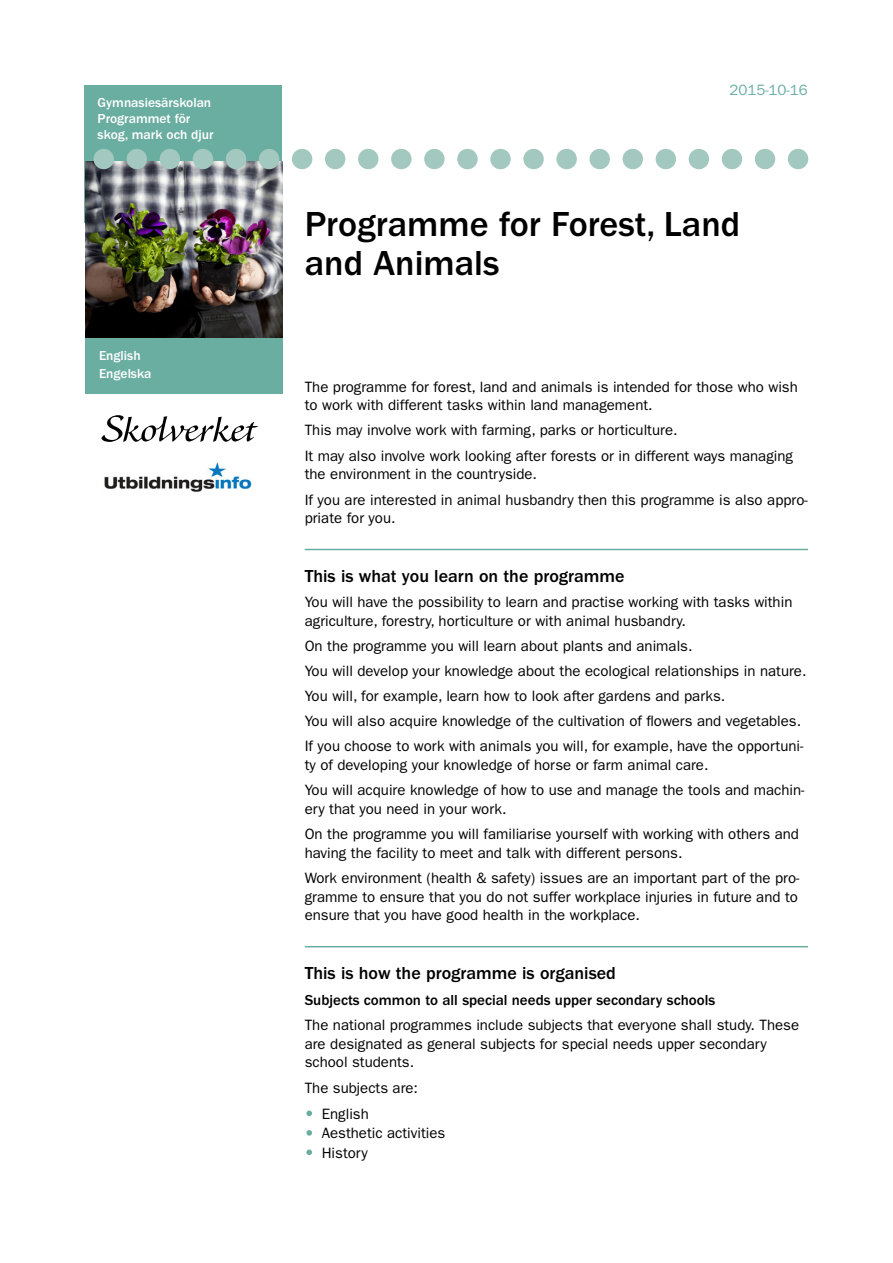
<style>
.page{position:relative;width:893px;height:1263px;background:#fff}
.page>*{position:absolute;margin:0;border:0;box-sizing:border-box;transform-origin:0 0}
.t1{font:500 36px/39px "ITC Franklin Gothic Std";color:#000}
.h2_2{font:500 18px "ITC Franklin Gothic Std";color:#000}
.b1{font:15px/18.8px "ITC Franklin Gothic Std";color:#000}
.t2{font:500 15px "ITC Franklin Gothic Std";color:#000}
.t3{font:15px "ITC Franklin Gothic Std";color:#6aada1}
.t4{font:500 13.5px/16.2px "ITC Franklin Gothic Std";color:#fff}
.s1{color:#6aada1}
</style>
<div class="page">
<div style="left:85px;top:85px;width:197px;height:137px;background:#6aada1"></div>
<div style="left:85px;top:319px;width:197px;height:75px;background:#6aada1"></div>
<svg style="left:101px;top:415px;width:157px;height:27px"></svg>
<img style="left:104px;top:462px;width:148px;height:31px">
<img style="left:85px;top:162px;width:197px;height:176px">
<hr style="left:305px;top:549px;width:503px;height:1px;background:#6aada1">
<hr style="left:305px;top:946px;width:503px;height:1px;background:#6aada1">
<svg style="left:306px;top:1110px;width:6px;height:6px"></svg>
<svg style="left:306px;top:1130px;width:6px;height:5px"></svg>
<svg style="left:306px;top:1149px;width:6px;height:6px"></svg>
<div style="left:127px;top:149px;width:20px;height:20px;background:#a2c8bf;border-radius:50%"></div>
<div style="left:656px;top:149px;width:20px;height:20px;background:#a2c8bf;border-radius:50%"></div>
<div style="left:391px;top:149px;width:20px;height:20px;background:#a2c8bf;border-radius:50%"></div>
<div style="left:259px;top:149px;width:20px;height:20px;background:#a2c8bf;border-radius:50%"></div>
<div style="left:788px;top:149px;width:20px;height:20px;background:#a2c8bf;border-radius:50%"></div>
<div style="left:523px;top:149px;width:21px;height:20px;background:#a2c8bf;border-radius:50%"></div>
<div style="left:193px;top:149px;width:20px;height:20px;background:#a2c8bf;border-radius:50%"></div>
<div style="left:722px;top:149px;width:20px;height:20px;background:#a2c8bf;border-radius:50%"></div>
<div style="left:457px;top:149px;width:21px;height:20px;background:#a2c8bf;border-radius:50%"></div>
<div style="left:325px;top:149px;width:20px;height:20px;background:#a2c8bf;border-radius:50%"></div>
<div style="left:589px;top:149px;width:21px;height:20px;background:#a2c8bf;border-radius:50%"></div>
<div style="left:160px;top:149px;width:20px;height:20px;background:#a2c8bf;border-radius:50%"></div>
<div style="left:94px;top:149px;width:20px;height:20px;background:#a2c8bf;border-radius:50%"></div>
<div style="left:689px;top:149px;width:20px;height:20px;background:#a2c8bf;border-radius:50%"></div>
<div style="left:424px;top:149px;width:21px;height:20px;background:#a2c8bf;border-radius:50%"></div>
<div style="left:292px;top:149px;width:20px;height:20px;background:#a2c8bf;border-radius:50%"></div>
<div style="left:556px;top:149px;width:21px;height:20px;background:#a2c8bf;border-radius:50%"></div>
<div style="left:226px;top:149px;width:20px;height:20px;background:#a2c8bf;border-radius:50%"></div>
<div style="left:755px;top:149px;width:20px;height:20px;background:#a2c8bf;border-radius:50%"></div>
<div style="left:490px;top:149px;width:21px;height:20px;background:#a2c8bf;border-radius:50%"></div>
<div style="left:358px;top:149px;width:20px;height:20px;background:#a2c8bf;border-radius:50%"></div>
<div style="left:623px;top:149px;width:20px;height:20px;background:#a2c8bf;border-radius:50%"></div>
<p class="t4" style="left:98px;top:95px;width:117px">Gymnasiesärskolan<br>Programmet för skog, mark och djur</p>
<p class="t4" style="left:99px;top:346px;width:54px;line-height:18px">English<br>Engelska</p>
<p class="t3" style="left:729px;top:82px;width:80px">2015-10-16</p>
<p class="t1" style="left:305px;top:205px;width:437px">Programme for Forest, Land and Animals</p>
<p class="b1" style="left:305px;top:377px;width:495px">The programme for forest, land and animals is intended for those who wish to work with different tasks within land management.</p>
<p class="b1" style="left:305px;top:421px;width:374px">This may involve work with farming, parks or horticulture.</p>
<p class="b1" style="left:305px;top:446px;width:490px">It may also involve work looking after forests or in different ways managing the environment in the countryside.</p>
<p class="b1" style="left:305px;top:490px;width:504px">If you are interested in animal husbandry then this programme is also appro&shy;priate for you.</p>
<p class="h2_2" style="left:305px;top:566px;width:321px">This is what you learn on the programme</p>
<p class="b1" style="left:305px;top:592px;width:489px">You will have the possibility to learn and practise working with tasks within agriculture, forestry, horticulture or with animal husbandry.</p>
<p class="b1" style="left:305px;top:636px;width:389px">On the programme you will learn about plants and animals.</p>
<p class="b1" style="left:305px;top:661px;width:503px">You will develop your knowledge about the ecological relationships in nature.</p>
<p class="b1" style="left:305px;top:687px;width:422px">You will, for example, learn how to look after gardens and parks.</p>
<p class="b1" style="left:305px;top:712px;width:498px">You will also acquire knowledge of the cultivation of flowers and vegetables.</p>
<p class="b1" style="left:305px;top:737px;width:500px">If you choose to work with animals you will, for example, have the opportuni&shy;ty of developing your knowledge of horse or farm animal care.</p>
<p class="b1" style="left:305px;top:781px;width:501px">You will acquire knowledge of how to use and manage the tools and machin&shy;ery that you need in your work.</p>
<p class="b1" style="left:305px;top:825px;width:496px">On the programme you will familiarise yourself with working with others and having the facility to meet and talk with different persons.</p>
<p class="b1" style="left:305px;top:868px;width:496px;text-align:justify">Work environment (health &amp; safety) issues are an important part of the pro&shy;gramme to ensure that you do not suffer workplace injuries in future and to ensure that you have good health in the workplace.</p>
<p class="h2_2" style="left:305px;top:963px;width:313px">This is how the programme is organised</p>
<p class="t2" style="left:305px;top:991px;width:412px">Subjects common to all special needs upper secondary schools</p>
<p class="b1" style="left:305px;top:1016px;width:496px">The national programmes include subjects that everyone shall study. These are designated as general subjects for special needs upper secondary school students.</p>
<p class="b1" style="left:305px;top:1078px;width:115px">The subjects are:</p>
<p class="b1" style="left:305px;top:1104px;width:66px"><span class="s1">•</span> English</p>
<p class="b1" style="left:305px;top:1124px;width:142px"><span class="s1">•</span> Aesthetic activities</p>
<p class="b1" style="left:305px;top:1143px;width:65px"><span class="s1">•</span> History</p>
</div>
